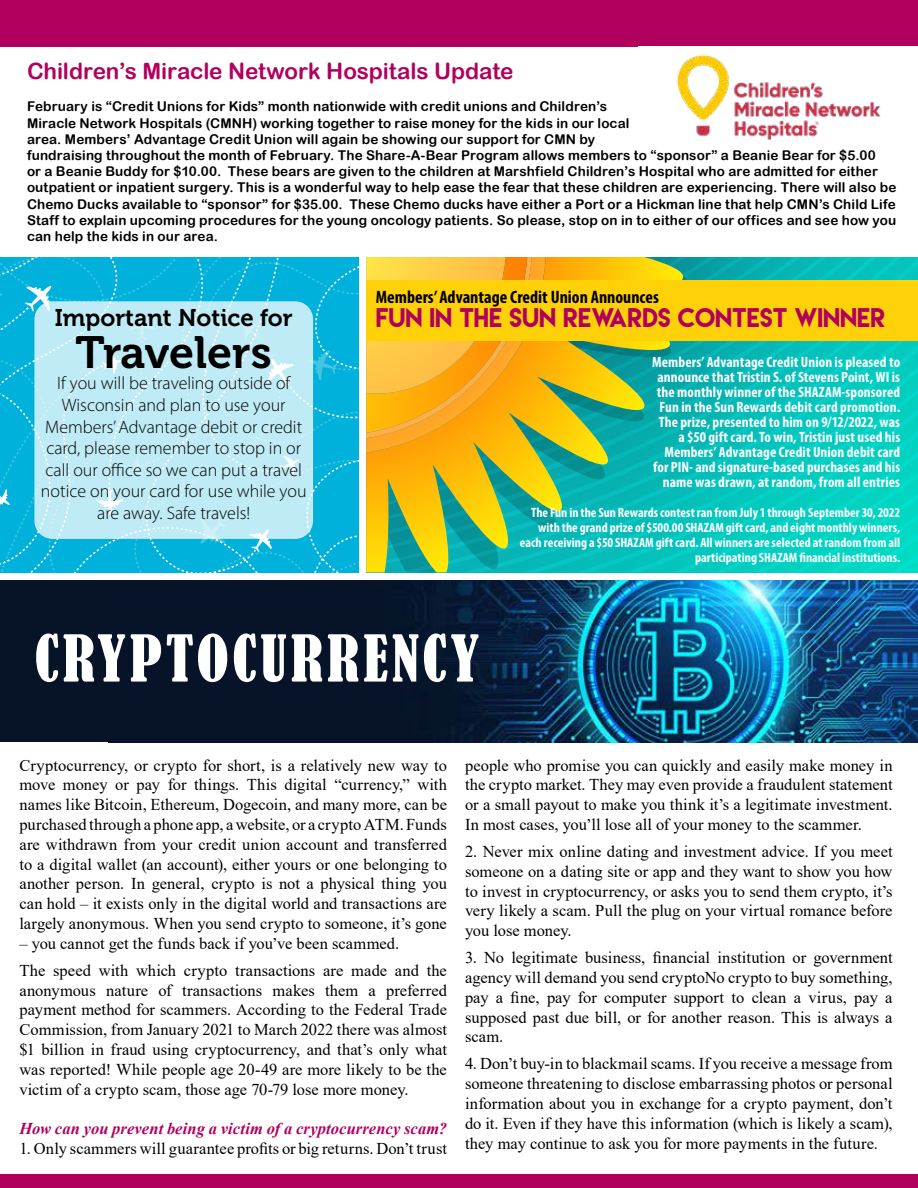
<style>
.page{position:relative;width:918px;height:1188px;background:#fff}
.page>*{position:absolute;margin:0;border:0;box-sizing:border-box;transform-origin:0 0}
.t1{font:condensed 60px "Bernard";letter-spacing:.06em;color:#fff}
.t2{font:45px "Museo 700";letter-spacing:-.005em;color:#000}
.t3{font:24px "Lemon Milk";color:#b1005d}
.t4{font:24px "Museo 700";color:#000}
.t5{font:22.5px "Arial Rounded MT Bold";letter-spacing:-.005em;color:#b1005d}
.t6{font:300 18px/21.6px "Myriad Pro";color:#000;text-align:center}
.t7{font:700 condensed 18px "Myriad Pro";color:#000}
.t8{font:16.5px/19.8px "Times New Roman";color:#000;text-align:justify}
.t9{font:italic 700 16.5px "Times New Roman";letter-spacing:.005em;color:#b1005d}
.t10{font:700 condensed 15px/15px "Myriad Pro";letter-spacing:.005em;color:#fff;text-align:right}
.t11{font:13.5px/16.2px "Arial Rounded MT Bold";letter-spacing:.01em;color:#000}
.t12{font:700 condensed 13.5px/15px "Myriad Pro";color:#fff;text-align:right}
</style>
<div class="page">
<svg style="left:0;top:257px;width:359px;height:316px;background:#07b3dc"></svg>
<div style="left:0;top:0;width:918px;height:47px;background:#b1005d"></div>
<div style="left:0;top:1174px;width:918px;height:14px;background:#b1005d"></div>
<div style="left:34px;top:301px;width:279px;height:238px;background:#bfebf6;border-radius:18px"></div>
<img style="left:676px;top:54px;width:205px;height:85px">
<svg style="left:366px;top:257px;width:552px;height:315px;background:#56bc81"></svg>
<div style="left:366px;top:281px;width:552px;height:60px;background:#ffd109"></div>
<div style="left:0;top:580px;width:918px;height:162px;background:#071326"></div>
<img style="left:402px;top:580px;width:516px;height:162px">
<h3 class="t5" style="left:27px;top:58px;width:488px">Children’s Miracle Network Hospitals Update</h3>
<p class="t11" style="left:27px;top:98px;width:871px">February is “Credit Unions for Kids” month nationwide with credit unions and Children’s<br>Miracle Network Hospitals (CMNH) working together to raise money for the kids in our local<br>area. Members’ Advantage Credit Union will again be showing our support for CMN by<br>fundraising throughout the month of February. The Share-A-Bear Program allows members to “sponsor” a Beanie Bear for $5.00<br>or a Beanie Buddy for $10.00. These bears are given to the children at Marshfield Children’s Hospital who are admitted for either outpatient or inpatient surgery. This is a wonderful way to help ease the fear that these children are experiencing. There will also be Chemo Ducks available to “sponsor” for $35.00. These Chemo ducks have either a Port or a Hickman line that help CMN’s Child Life Staff to explain upcoming procedures for the young oncology patients. So please, stop on in to either of our offices and see how you can help the kids in our area.</p>
<h3 class="t4" style="left:55px;top:304px;width:240px">Important Notice for</h3>
<h2 class="t2" style="left:76px;top:327px;width:198px">Travelers</h2>
<p class="t6" style="left:41px;top:372px;width:267px">If you will be traveling outside of<br>Wisconsin and plan to use your<br>Members’ Advantage debit or credit card, please remember to stop in or call our office so we can put a travel notice on your card for use while you are away. Safe travels!</p>
<p class="t7" style="left:376px;top:286px;width:285px">Members’ Advantage Credit Union Announces</p>
<h3 class="t3" style="left:376px;top:301px;width:511px">FUN IN THE SUN REWARDS CONTEST WINNER</h3>
<p class="t10" style="left:652px;top:355px;width:249px">Members’ Advantage Credit Union is pleased to announce that Tristin S. of Stevens Point, WI is the monthly winner of the SHAZAM-sponsored Fun in the Sun Rewards debit card promotion.<br>The prize, presented to him on 9/12/2022, was a $50 gift card. To win, Tristin just used his Members’ Advantage Credit Union debit card for PIN- and signature-based purchases and his name was drawn, at random, from all entries</p>
<p class="t12" style="left:520px;top:505px;width:382px">The Fun in the Sun Rewards contest ran from July 1 through September 30, 2022 with the grand prize of $500.00 SHAZAM gift card, and eight monthly winners, each receiving a $50 SHAZAM gift card. All winners are selected at random from all participating SHAZAM financial institutions.</p>
<h1 class="t1" style="left:34px;top:624px;width:446px">CRYPTOCURRENCY</h1>
<p class="t8" style="left:19px;top:755px;width:429px">Cryptocurrency, or crypto for short, is a relatively new way to move money or pay for things. This digital “currency,” with names like Bitcoin, Ethereum, Dogecoin, and many more, can be purchased through a phone app, a website, or a crypto ATM. Funds are withdrawn from your credit union account and transferred to a digital wallet (an account), either yours or one belonging to another person. In general, crypto is not a physical thing you can hold – it exists only in the digital world and transactions are largely anonymous. When you send crypto to someone, it’s gone</p>
<p class="t8" style="left:19px;top:929px;width:429px;line-height:27px">– you cannot get the funds back if you’ve been scammed.<br>The speed with which crypto transactions are made and the</p>
<p class="t8" style="left:19px;top:980px;width:429px">anonymous nature of transactions makes them a preferred payment method for scammers. According to the Federal Trade Commission, from January 2021 to March 2022 there was almost $1 billion in fraud using cryptocurrency, and that’s only what was reported! While people age 20-49 are more likely to be the victim of a crypto scam, those age 70-79 lose more money.</p>
<p class="t9" style="left:19px;top:1117px;width:429px">How can you prevent being a victim of a cryptocurrency scam?</p>
<p class="t8" style="left:19px;top:1138px;width:429px">1. Only scammers will guarantee profits or big returns. Don’t trust</p>
<p class="t8" style="left:465px;top:755px;width:429px">people who promise you can quickly and easily make money in the crypto market. They may even provide a fraudulent statement or a small payout to make you think it’s a legitimate investment.<br>In most cases, you’ll lose all of your money to the scammer.</p>
<p class="t8" style="left:465px;top:841px;width:429px">2. Never mix online dating and investment advice. If you meet someone on a dating site or app and they want to show you how to invest in cryptocurrency, or asks you to send them crypto, it’s very likely a scam. Pull the plug on your virtual romance before you lose money.</p>
<p class="t8" style="left:465px;top:947px;width:429px">3. No legitimate business, financial institution or government agency will demand you send cryptoNo crypto to buy something, pay a fine, pay for computer support to clean a virus, pay a supposed past due bill, or for another reason. This is always a scam.</p>
<p class="t8" style="left:465px;top:1054px;width:429px">4. Don’t buy-in to blackmail scams. If you receive a message from someone threatening to disclose embarrassing photos or personal information about you in exchange for a crypto payment, don’t do it. Even if they have this information (which is likely a scam), they may continue to ask you for more payments in the future.</p>
</div>
